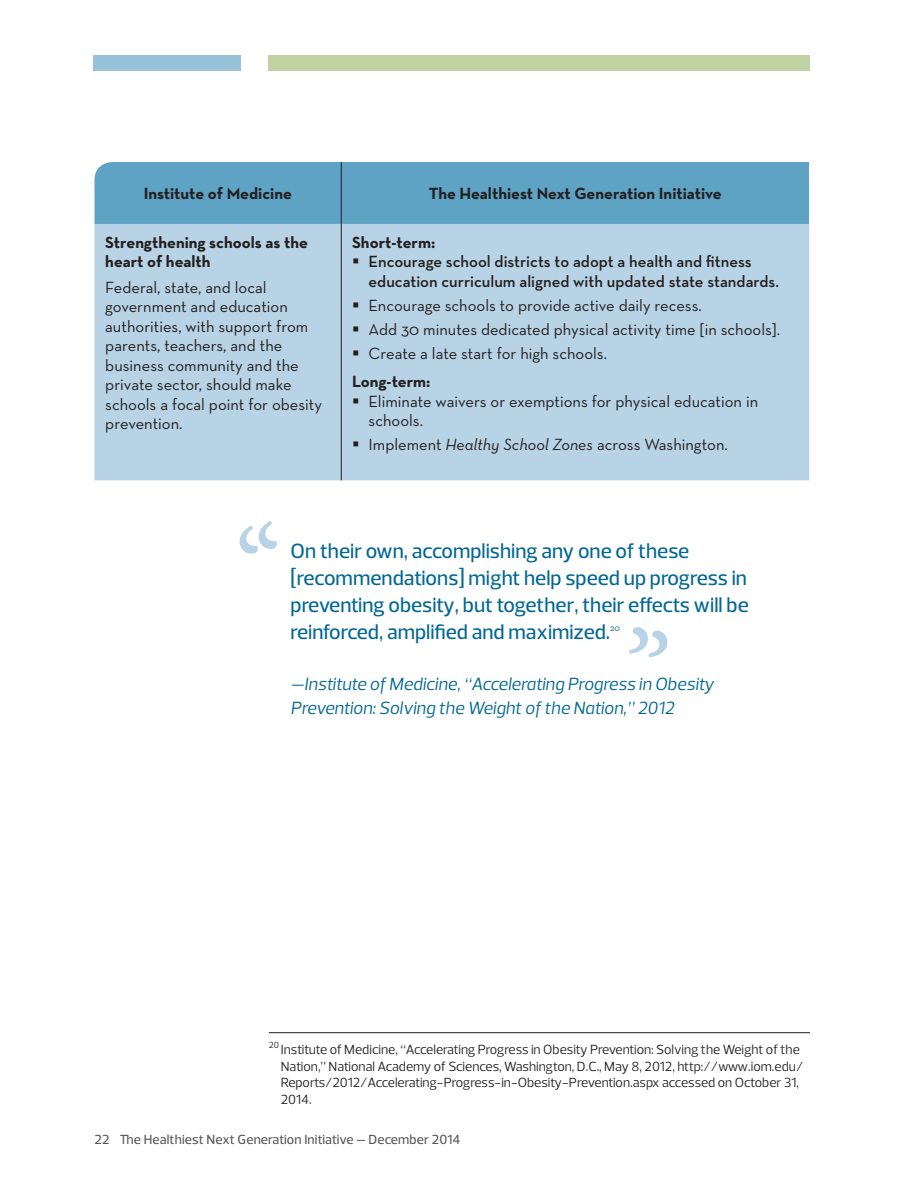
<style>
.page{position:relative;width:918px;height:1188px;background:#fff}
.page>*{position:absolute;margin:0;border:0;box-sizing:border-box;transform-origin:0 0}
.t1{font:500 21px/27px "Prelo";color:#006794}
.t2{font:italic 18px/24px "Prelo";color:#006794}
.t3{font:16.5px/19.5px "Neutraface Text";color:#231f20}
.t4{font:700 16.5px/19.5px "Neutraface Text";color:#231f20}
.t5{font:600 16.5px/19.5px "Neutraface Text";color:#231f20}
.t6{font:13.5px/16.5px "Prelo";color:#231f20}
.t7{font:500 13.5px "Prelo";letter-spacing:.01em;color:#58595b}
.t8{font:9px "Neutraface Text";color:#006794}
.s1{font-style:italic}
</style>
<div class="page">
<div style="left:94px;top:56px;width:147px;height:15px;background:#99c1da"></div>
<div style="left:268px;top:56px;width:542px;height:15px;background:#c0d1a4"></div>
<hr style="left:269px;top:1032px;width:541px;height:1px;background:#231f20">
<div style="left:94px;top:162px;width:247px;height:62px;background:#5ea2c4"></div>
<div style="left:341px;top:162px;width:468px;height:62px;background:#5ea2c4"></div>
<div style="left:94px;top:224px;width:715px;height:256px;background:#b7d3e5"></div>
<hr style="left:341px;top:224px;width:1px;height:256px;background:#231f20">
<hr style="left:341px;top:162px;width:1px;height:62px;background:#231f20">
<svg style="left:353px;top:259px;width:5px;height:4px"></svg>
<svg style="left:353px;top:302px;width:5px;height:5px"></svg>
<svg style="left:353px;top:326px;width:5px;height:5px"></svg>
<svg style="left:353px;top:350px;width:5px;height:5px"></svg>
<svg style="left:353px;top:398px;width:5px;height:5px"></svg>
<svg style="left:353px;top:442px;width:5px;height:5px"></svg>
<p class="t4" style="left:144px;top:184px;width:150px">Institute of Medicine</p>
<p class="t4" style="left:429px;top:184px;width:295px">The Healthiest Next Generation Initiative</p>
<p class="t4" style="left:105px;top:232px;width:204px">Strengthening schools as the heart of health</p>
<p class="t3" style="left:105px;top:277px;width:218px">Federal, state, and local government and education authorities, with support from parents, teachers, and the business community and the private sector, should make schools a focal point for obesity prevention.</p>
<p class="t4" style="left:352px;top:232px;width:85px">Short-term:</p>
<p class="t5" style="left:369px;top:252px;width:412px">Encourage school districts to adopt a health and fitness education curriculum aligned with updated state standards.</p>
<p class="t3" style="left:369px;top:293px;width:413px;line-height:24px">Encourage schools to provide active daily recess.<br>Add 30 minutes dedicated physical activity time [in schools].<br>Create a late start for high schools.</p>
<p class="t4" style="left:352px;top:372px;width:80px">Long-term:</p>
<p class="t3" style="left:369px;top:391px;width:391px">Eliminate waivers or exemptions for physical education in schools.</p>
<p class="t3" style="left:369px;top:435px;width:361px">Implement <span class="s1">Healthy School Zones</span> across Washington.</p>
<p class="t1" style="left:291px;top:537px;width:460px">On their own, accomplishing any one of these [recommendations] might help speed up progress in preventing obesity, but together, their effects will be reinforced, amplified and maximized.</p>
<p class="t8" style="left:610px;top:623px;width:11px">20</p>
<p class="t2" style="left:291px;top:672px;width:425px">—Institute of Medicine, “Accelerating Progress in Obesity<br>Prevention: Solving the Weight of the Nation,” 2012</p>
<p class="t6" style="left:281px;top:1042px;width:524px;text-indent:-12px"><sup>20</sup> Institute of Medicine, “Accelerating Progress in Obesity Prevention: Solving the Weight of the Nation,” National Academy of Sciences, Washington, D.C., May 8, 2012, http://www.iom.edu/ Reports/2012/Accelerating-Progress-in-Obesity-Prevention.aspx accessed on October 31, 2014.</p>
<p class="t7" style="left:94px;top:1131px;width:368px">22 The Healthiest Next Generation Initiative – December 2014</p>
</div>
